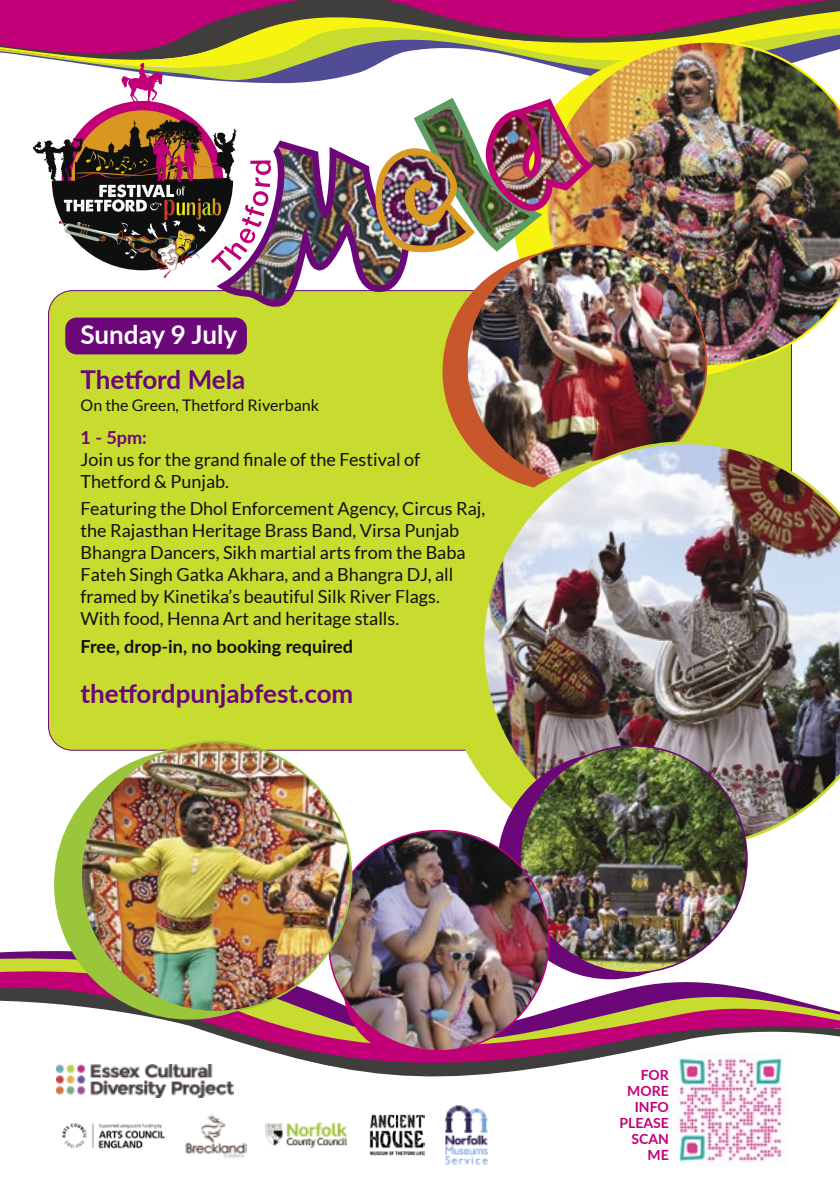
<style>
.page{position:relative;width:840px;height:1191px;background:#fff}
.page>*{position:absolute;margin:0;border:0;box-sizing:border-box;transform-origin:0 0}
.t1{font:700 26px "Lato";color:#6b0778}
.t2{font:700 26px "Lato";color:#fff}
.t3{font:18px/22px "Lato";color:#0f0f0f}
.t4{font:700 18px "Lato";color:#0f0f0f}
.t5{font:700 18px "Lato";color:#6b0778}
.t6{font:16px "Lato";color:#0f0f0f}
.t7{font:700 14px/16px "Lato";color:#c10077;text-align:right}
</style>
<div class="page">
<div style="left:48px;top:291px;width:743px;height:459px;background:#c8dc30;border-radius:24px"></div>
<div style="left:65px;top:317px;width:182px;height:37px;background:#6b0778;border-radius:11px"></div>
<svg style="left:0;top:0;width:839px;height:63px;background:#ab535d"></svg>
<img style="left:539px;top:35px;width:300px;height:335px">
<svg style="left:0;top:937px;width:839px;height:161px"></svg>
<img style="left:672px;top:1052px;width:114px;height:112px">
<img style="left:61px;top:1123px;width:104px;height:26px">
<img style="left:56px;top:1064px;width:177px;height:33px">
<img style="left:369px;top:1114px;width:56px;height:42px">
<img style="left:445px;top:1105px;width:43px;height:60px">
<img style="left:266px;top:1122px;width:81px;height:25px">
<img style="left:185px;top:1114px;width:61px;height:45px">
<div style="left:442px;top:251px;width:240px;height:240px;background:#c9572c;border-radius:50%"></div>
<img style="left:467px;top:244px;width:239px;height:210px">
<img style="left:481px;top:441px;width:358px;height:407px">
<div style="left:497px;top:752px;width:227px;height:227px;background:#6b0778;border-radius:50%"></div>
<img style="left:519px;top:746px;width:227px;height:226px;border-radius:113px">
<div style="left:344px;top:921px;width:134px;height:135px;background:#c10077;border-radius:50%"></div>
<img style="left:328px;top:830px;width:220px;height:220px;border-radius:110px">
<div style="left:54px;top:749px;width:270px;height:270px;background:#99c63a;border-radius:50%"></div>
<img style="left:81px;top:741px;width:270px;height:270px;border-radius:135px">
<img style="left:33px;top:63px;width:570px;height:257px">
<h1 class="t2" style="left:80px;top:316px;width:158px">Sunday 9 July</h1>
<h1 class="t1" style="left:80px;top:361px;width:166px">Thetford Mela</h1>
<p class="t6" style="left:80px;top:397px;width:240px">On the Green, Thetford Riverbank</p>
<p class="t5" style="left:80px;top:424px;width:68px">1 - 5pm:</p>
<p class="t3" style="left:80px;top:448px;width:341px">Join us for the grand finale of the Festival of<br>Thetford &amp; Punjab.</p>
<p class="t3" style="left:80px;top:498px;width:406px">Featuring the Dhol Enforcement Agency, Circus Raj, the Rajasthan Heritage Brass Band, Virsa Punjab Bhangra Dancers, Sikh martial arts from the Baba Fateh Singh Gatka Akhara, and a Bhangra DJ, all framed by Kinetika’s beautiful Silk River Flags.<br>With food, Henna Art and heritage stalls.</p>
<p class="t4" style="left:80px;top:633px;width:274px">Free, drop-in, no booking required</p>
<h1 class="t1" style="left:80px;top:674px;width:274px">thetfordpunjabfest.com</h1>
<p class="t7" style="left:619px;top:1066px;width:51px">FOR<br>MORE<br>INFO<br>PLEASE<br>SCAN<br>ME</p>
</div>
